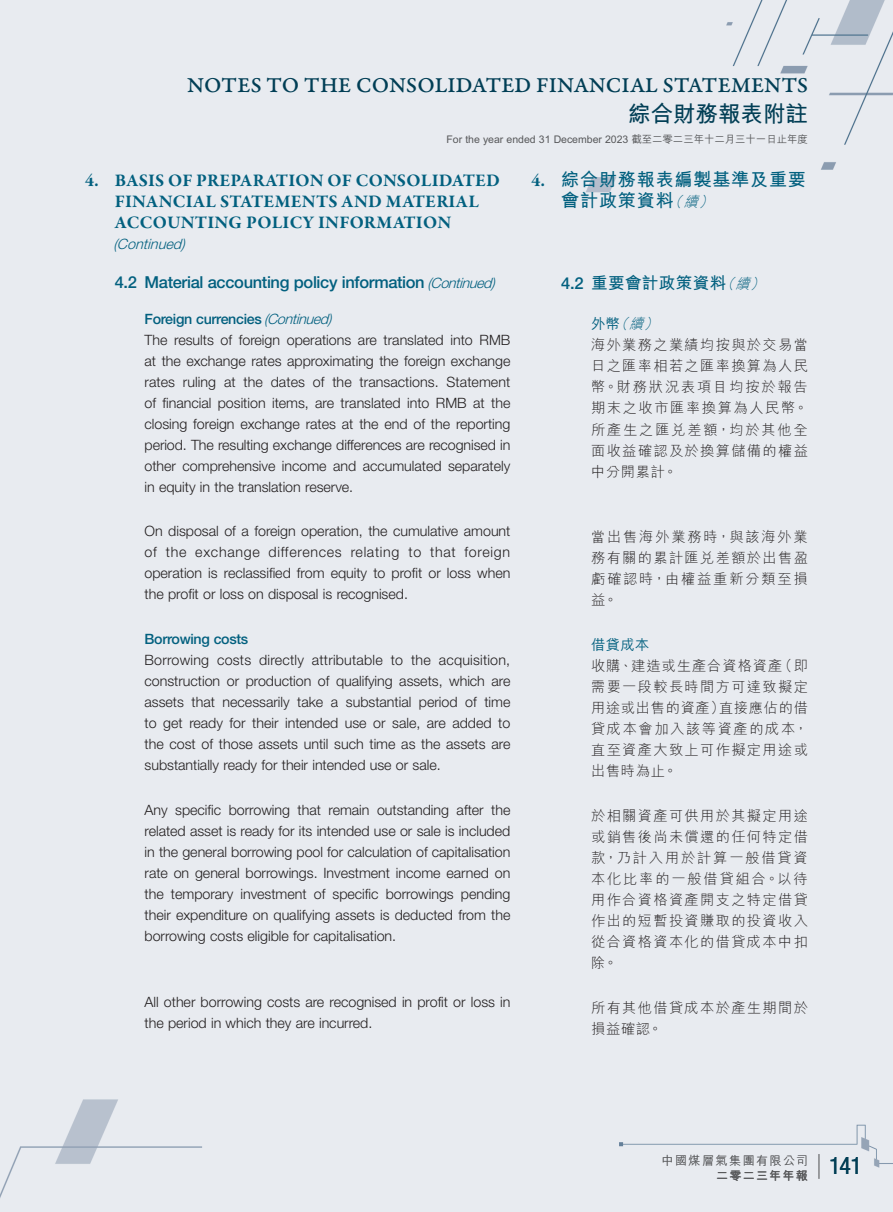
<style>
.page{position:relative;width:893px;height:1212px;background:#e8ebf0}
.page>*{position:absolute;margin:0;border:0;box-sizing:border-box;transform-origin:0 0}
.t1{font:condensed 24px "Helvetica Neue LT Std";color:#013e55}
.t2{font:22.5px "Garamond Premr Pro Med Capt";color:#013e55}
.t3{font:700 22.5px "M Hei HK";color:#013e55}
.t4{font:700 18px/21px "Garamond Premr Pro";letter-spacing:.01em;color:#02607f}
.t5{font:700 18px/21px "M Hei HK";letter-spacing:.05em;color:#02607f}
.t6{font:500 16.5px "Helvetica Neue LT Std";letter-spacing:-.02em;color:#02607f}
.t7{font:700 16.5px "M Hei HK";letter-spacing:.03em;color:#02607f}
.t8{font:300 14.25px/21px "Helvetica Neue LT Std";color:#231f20;text-align:justify}
.t9{font:300 14.25px/21px "M Hei HK";letter-spacing:.095em;color:#231f20;text-align:justify}
.t10{font:500 14.25px "Helvetica Neue LT Std";letter-spacing:-.02em;color:#02607f}
.t11{font:italic 300 14.25px "Helvetica Neue LT Std";color:#02607f}
.t12{font:500 14.25px "M Hei HK";color:#02607f}
.t13{font:300 12px "M Hei HK";letter-spacing:.125em;color:#57585a}
.t14{font:700 12px "M Hei HK";letter-spacing:.115em;color:#57585a}
.t15{font:500 10.5px "M Hei HK";color:#57585a}
.s1{font-family:"Garamond Premr Pro"}
.s2{font-weight:300;font-style:italic;font-size:14.25px}
.s3{font-weight:500;color:#02607f}
.s4{font-style:italic;color:#02607f}
.s5{font-family:"Helvetica Neue LT Std";font-weight:500}
</style>
<div class="page">
<svg style="left:819px;top:1154px;width:1px;height:25px"></svg>
<h2 class="t2" style="left:187px;top:72px;width:622px">NOTES TO THE CONSOLIDATED FINANCIAL STATEMENTS</h2>
<h2 class="t3" style="left:628px;top:97px;width:181px">綜合財務報表附註</h2>
<p class="t15" style="left:446px;top:131px;width:363px">For the year ended 31 December 2023 截至二零二三年十二月三十一日止年度</p>
<p class="t5" style="left:561px;top:167px;width:246px;text-indent:-30px"><span class="s1">4.</span> 綜合財務報表編製基準及重要會計政策資料<span class="s2">（續）</span></p>
<p class="t4" style="left:115px;top:170px;width:387px;text-indent:-30px">4. BASIS OF PREPARATION OF CONSOLIDATED<br>FINANCIAL STATEMENTS AND MATERIAL<br>ACCOUNTING POLICY INFORMATION</p>
<p class="t11" style="left:113px;top:235px;width:74px">(Continued)</p>
<p class="t6" style="left:115px;top:272px;width:383px">4.2 Material accounting policy information <span class="s2">(Continued)</span></p>
<p class="t8" style="left:145px;top:308px;width:367px;text-align:left"><span class="s3">Foreign currencies</span> <span class="s4">(Continued)<br></span>The results of foreign operations are translated into RMB at the exchange rates approximating the foreign exchange rates ruling at the dates of the transactions. Statement of financial position items, are translated into RMB at the closing foreign exchange rates at the end of the reporting period. The resulting exchange differences are recognised in other comprehensive income and accumulated separately in equity in the translation reserve.</p>
<p class="t8" style="left:145px;top:520px;width:367px">On disposal of a foreign operation, the cumulative amount of the exchange differences relating to that foreign operation is reclassified from equity to profit or loss when the profit or loss on disposal is recognised.</p>
<p class="t10" style="left:145px;top:631px;width:105px">Borrowing costs</p>
<p class="t8" style="left:145px;top:649px;width:367px">Borrowing costs directly attributable to the acquisition, construction or production of qualifying assets, which are assets that necessarily take a substantial period of time to get ready for their intended use or sale, are added to the cost of those assets until such time as the assets are substantially ready for their intended use or sale.</p>
<p class="t8" style="left:145px;top:799px;width:367px">Any specific borrowing that remain outstanding after the related asset is ready for its intended use or sale is included in the general borrowing pool for calculation of capitalisation rate on general borrowings. Investment income earned on the temporary investment of specific borrowings pending their expenditure on qualifying assets is deducted from the borrowing costs eligible for capitalisation.</p>
<p class="t7" style="left:561px;top:271px;width:208px"><span class="s5">4.2</span> 重要會計政策資料<span class="s2">（續）</span></p>
<p class="t9" style="left:591px;top:313px;width:218px;text-align:left"><span class="s3">外幣</span><span class="s4">（續）<br></span>海外業務之業績均按與於交易當日之匯率相若之匯率換算為人民幣。財務狀況表項目均按於報告期末之收市匯率換算為人民幣。所產生之匯兌差額，均於其他全面收益確認及於換算儲備的權益中分開累計。</p>
<p class="t9" style="left:591px;top:526px;width:218px">當出售海外業務時，與該海外業務有關的累計匯兌差額於出售盈虧確認時，由權益重新分類至損益。</p>
<p class="t12" style="left:591px;top:634px;width:60px">借貸成本</p>
<p class="t9" style="left:591px;top:655px;width:218px">收購、建造或生產合資格資產（即需要一段較長時間方可達致擬定用途或出售的資產）直接應佔的借貸成本會加入該等資產的成本，直至資產大致上可作擬定用途或出售時為止。</p>
<p class="t9" style="left:591px;top:805px;width:218px">於相關資產可供用於其擬定用途或銷售後尚未償還的任何特定借款，乃計入用於計算一般借貸資本化比率的一般借貸組合。以待用作合資格資產開支之特定借貸作出的短暫投資賺取的投資收入從合資格資本化的借貸成本中扣除。</p>
<p class="t9" style="left:591px;top:997px;width:218px">所有其他借貸成本於產生期間於損益確認。</p>
<p class="t8" style="left:145px;top:991px;width:367px">All other borrowing costs are recognised in profit or loss in the period in which they are incurred.</p>
<p class="t13" style="left:662px;top:1154px;width:147px">中國煤層氣集團有限公司</p>
<p class="t14" style="left:716px;top:1167px;width:93px">二零二三年年報</p>
<h1 class="t1" style="left:829px;top:1152px;width:34px">141</h1>
</div>
